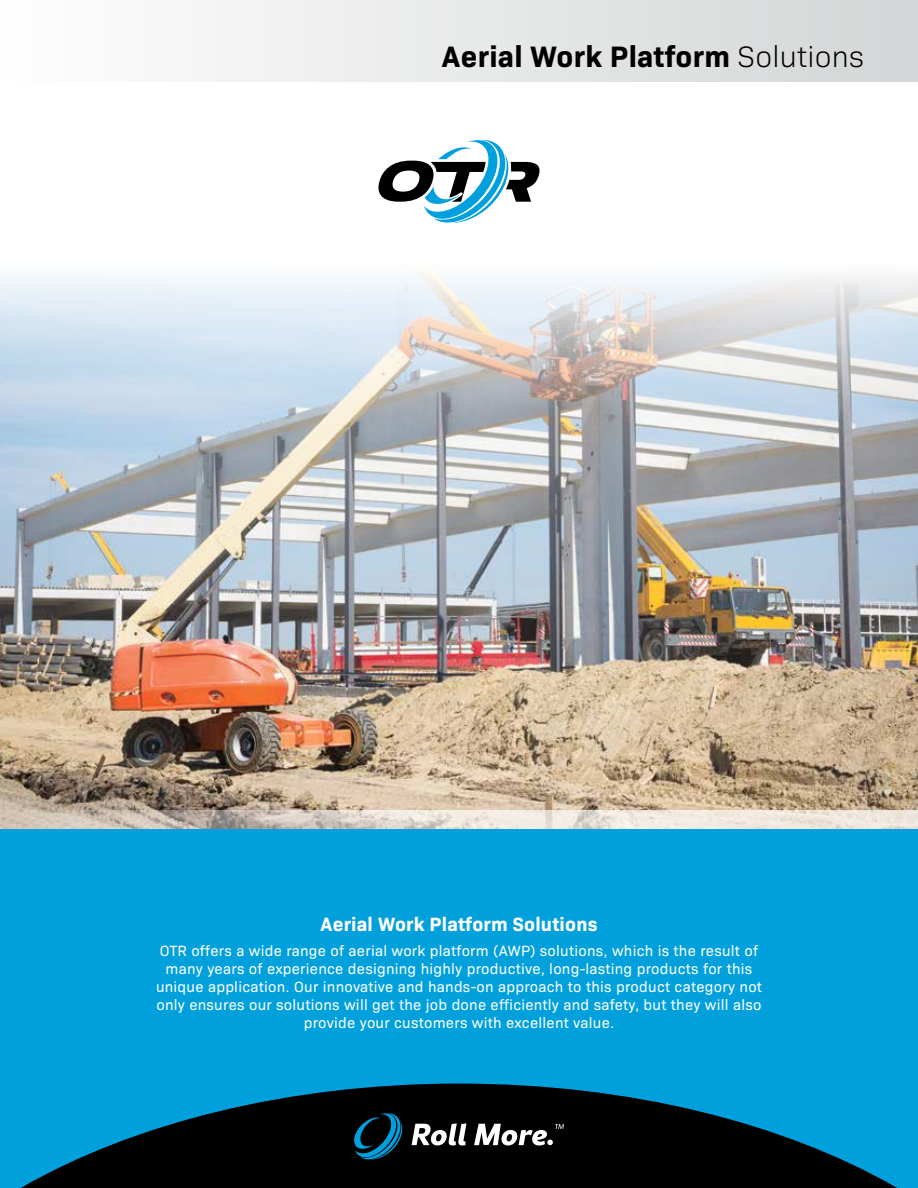
<style>
.page{position:relative;width:918px;height:1188px;background:#fff}
.page>*{position:absolute;margin:0;border:0;box-sizing:border-box;transform-origin:0 0}
.t1{font:700 30px "Bio Sans";letter-spacing:.01em;color:#000}
.t2{font:700 19.5px "Bio Sans";letter-spacing:.01em;color:#fff}
.t3{font:15px/18px "Bio Sans";letter-spacing:.015em;color:#fff;text-align:center}
.s1{font-weight:300}
</style>
<div class="page">
<img style="left:0;top:274px;width:918px;height:556px">
<div style="left:0;top:0;width:918px;height:81px;background:linear-gradient(to right,#fefefe,#d3d5d6)"></div>
<svg style="left:378px;top:140px;width:162px;height:83px"></svg>
<div style="left:0;top:830px;width:918px;height:358px;background:#00a0dd"></div>
<svg style="left:21px;top:1084px;width:876px;height:104px;fill:#000"></svg>
<svg style="left:354px;top:1113px;width:51px;height:47px"></svg>
<svg style="left:412px;top:1123px;width:54px;height:22px"></svg>
<svg style="left:474px;top:1124px;width:90px;height:21px;background:#6c6c6c"></svg>
<svg style="left:0;top:810px;width:918px;height:19px;background:#ddd4cb"></svg>
<h1 class="t1" style="left:442px;top:33px;width:424px">Aerial Work Platform <span class="s1">Solutions</span></h1>
<h2 class="t2" style="left:320px;top:910px;width:279px">Aerial Work Platform Solutions</h2>
<p class="t3" style="left:156px;top:941px;width:607px">OTR offers a wide range of aerial work platform (AWP) solutions, which is the result of many years of experience designing highly productive, long-lasting products for this unique application. Our innovative and hands-on approach to this product category not only ensures our solutions will get the job done efficiently and safety, but they will also provide your customers with excellent value.</p>
</div>
